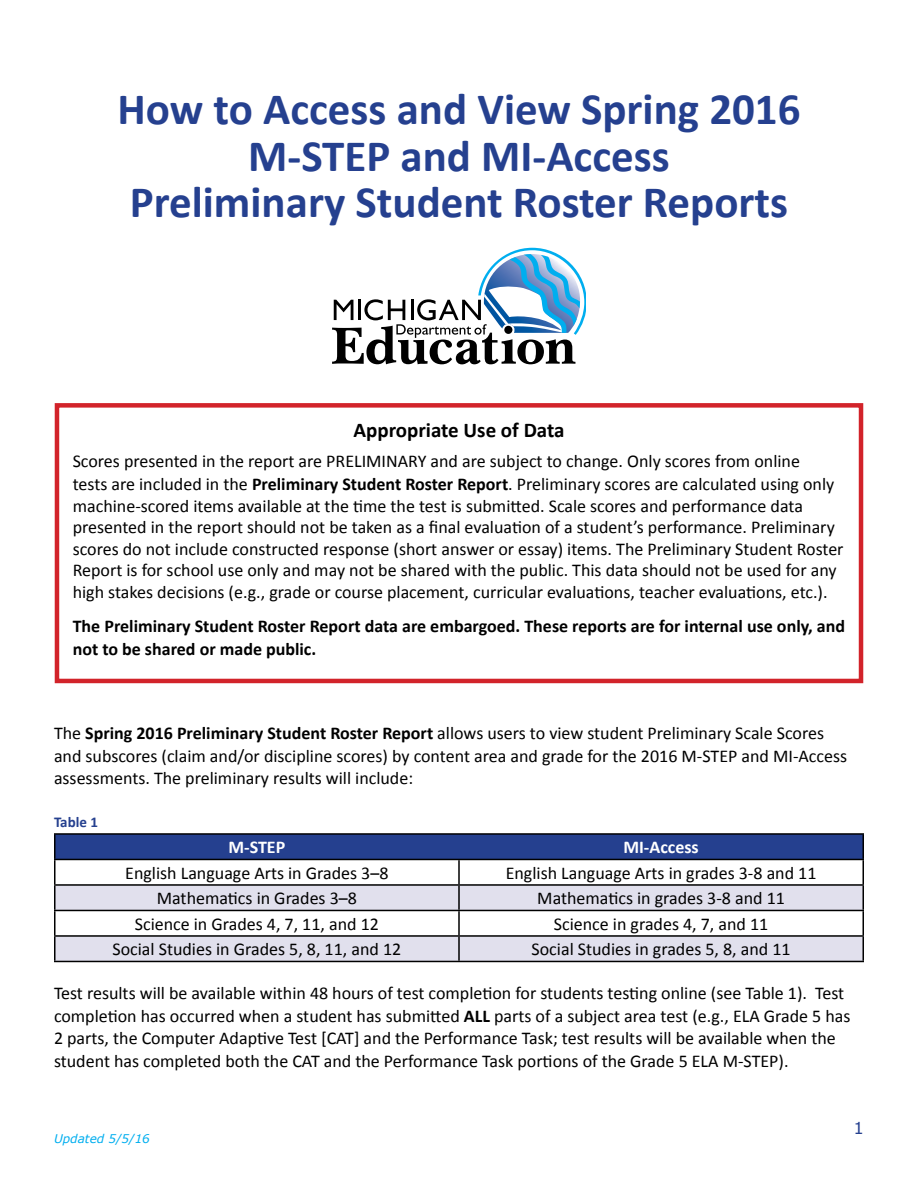
<style>
.page{position:relative;width:918px;height:1188px;background:#fff}
.page>*{position:absolute;margin:0;border:0;box-sizing:border-box;transform-origin:0 0}
.t1{font:700 45px/46.5px "Calibri";color:#25408f;text-align:center}
.t2{font:700 21px "Calibri";color:#000}
.Body_Copy{font:18px/21.8px "Calibri";color:#000}
.t3{font:700 18px/22.5px "Calibri";color:#000}
.Body_Copy-2{font:700 18px "Calibri";color:#fff}
.t4{font:16.5px "Verdana";color:#25408f}
.Body_Copy-3{font:700 15px "Calibri";color:#25408f}
.t5{font:italic 12px "Verdana";color:#00aeef}
.s1{font-weight:700}
</style>
<div class="page">
<svg style="left:332px;top:248px;width:254px;height:116px"></svg>
<div style="left:55px;top:403px;width:808px;height:280px;border:4px solid #d2232a"></div>
<div style="left:55px;top:834px;width:404px;height:25px;background:#25408f"></div>
<div style="left:459px;top:834px;width:404px;height:25px;background:#25408f"></div>
<svg style="left:56px;top:860px;width:806px;height:1px"></svg>
<svg style="left:56px;top:886px;width:806px;height:75px;fill:#e1e0ed"></svg>
<hr style="left:54px;top:860px;width:2px;height:24px;background:#000">
<hr style="left:458px;top:860px;width:2px;height:24px;background:#000">
<hr style="left:862px;top:860px;width:2px;height:24px;background:#000">
<hr style="left:54px;top:911px;width:2px;height:24px;background:#000">
<hr style="left:458px;top:911px;width:2px;height:24px;background:#000">
<hr style="left:862px;top:911px;width:2px;height:24px;background:#000">
<hr style="left:54px;top:935px;width:405px;height:2px;background:#000">
<hr style="left:54px;top:937px;width:2px;height:24px;background:#000">
<hr style="left:459px;top:935px;width:405px;height:2px;background:#000">
<hr style="left:458px;top:937px;width:2px;height:24px;background:#000">
<hr style="left:862px;top:937px;width:2px;height:24px;background:#000">
<hr style="left:54px;top:961px;width:405px;height:1px;background:#000">
<hr style="left:459px;top:961px;width:405px;height:1px;background:#000">
<hr style="left:458px;top:886px;width:2px;height:24px;background:#000">
<hr style="left:54px;top:884px;width:405px;height:2px;background:#000">
<hr style="left:54px;top:886px;width:2px;height:24px;background:#000">
<hr style="left:459px;top:884px;width:405px;height:2px;background:#000">
<hr style="left:862px;top:886px;width:2px;height:24px;background:#000">
<hr style="left:54px;top:910px;width:405px;height:1px;background:#000">
<hr style="left:459px;top:910px;width:405px;height:1px;background:#000">
<hr style="left:54px;top:833px;width:405px;height:2px;background:#000">
<hr style="left:54px;top:835px;width:2px;height:24px;background:#000">
<hr style="left:459px;top:833px;width:405px;height:2px;background:#000">
<hr style="left:862px;top:835px;width:2px;height:24px;background:#000">
<hr style="left:54px;top:859px;width:405px;height:1px;background:#000">
<hr style="left:459px;top:859px;width:405px;height:1px;background:#000">
<h1 class="t1" style="left:117px;top:86px;width:685px">How to Access and View Spring 2016<br>M-STEP and MI-Access<br>Preliminary Student Roster Reports</h1>
<p class="t2" style="left:353px;top:416px;width:213px">Appropriate Use of Data</p>
<p class="Body_Copy" style="left:73px;top:451px;width:772px">Scores presented in the report are PRELIMINARY and are subject to change. Only scores from online<br>tests are included in the <span class="s1">Preliminary Student Roster Report</span>. Preliminary scores are calculated using only machine-scored items available at the time the test is submitted. Scale scores and performance data presented in the report should not be taken as a final evaluation of a student’s performance. Preliminary scores do not include constructed response (short answer or essay) items. The Preliminary Student Roster Report is for school use only and may not be shared with the public. This data should not be used for any high stakes decisions (e.g., grade or course placement, curricular evaluations, teacher evaluations, etc.).</p>
<p class="t3" style="left:73px;top:615px;width:774px">The Preliminary Student Roster Report data are embargoed. These reports are for internal use only, and not to be shared or made public.</p>
<p class="Body_Copy" style="left:54px;top:722px;width:795px;line-height:22.5px">The <span class="s1">Spring 2016 Preliminary Student Roster Report</span> allows users to view student Preliminary Scale Scores and subscores (claim and/or discipline scores) by content area and grade for the 2016 M-STEP and MI-Access assessments. The preliminary results will include:</p>
<p class="Body_Copy-3" style="left:54px;top:813px;width:45px">Table 1</p>
<p class="Body_Copy-2" style="left:228px;top:836px;width:58px">M-STEP</p>
<p class="Body_Copy-2" style="left:623px;top:836px;width:77px">MI-Access</p>
<p class="Body_Copy" style="left:125px;top:862px;width:265px">English Language Arts in Grades 3–8</p>
<p class="Body_Copy" style="left:506px;top:862px;width:312px">English Language Arts in grades 3-8 and 11</p>
<p class="Body_Copy" style="left:157px;top:888px;width:202px">Mathematics in Grades 3–8</p>
<p class="Body_Copy" style="left:537px;top:888px;width:249px">Mathematics in grades 3-8 and 11</p>
<p class="Body_Copy" style="left:135px;top:913px;width:246px">Science in Grades 4, 7, 11, and 12</p>
<p class="Body_Copy" style="left:554px;top:913px;width:216px">Science in grades 4, 7, and 11</p>
<p class="Body_Copy" style="left:112px;top:939px;width:290px">Social Studies in Grades 5, 8, 11, and 12</p>
<p class="Body_Copy" style="left:532px;top:939px;width:261px">Social Studies in grades 5, 8, and 11</p>
<p class="Body_Copy" style="left:54px;top:982px;width:798px;line-height:22.5px">Test results will be available within 48 hours of test completion for students testing online (see Table 1). Test completion has occurred when a student has submitted <span class="s1">ALL</span> parts of a subject area test (e.g., ELA Grade 5 has 2 parts, the Computer Adaptive Test [CAT] and the Performance Task; test results will be available when the student has completed both the CAT and the Performance Task portions of the Grade 5 ELA M-STEP).</p>
<p class="t5" style="left:54px;top:1131px;width:97px">Updated 5/5/16</p>
<p class="t4" style="left:854px;top:1116px;width:12px">1</p>
</div>
